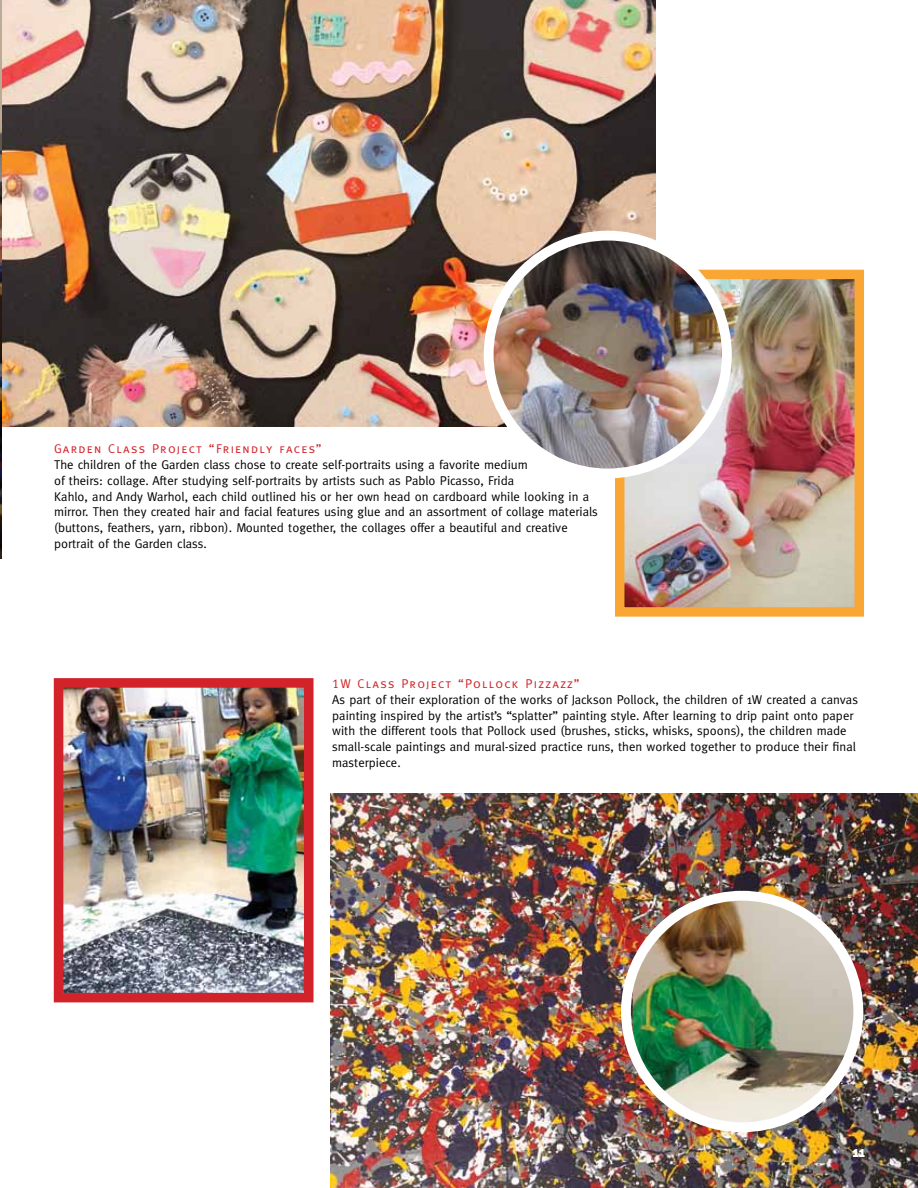
<style>
.page{position:relative;width:918px;height:1188px;background:#fff}
.page>*{position:absolute;margin:0;border:0;box-sizing:border-box;transform-origin:0 0}
.t1{font:900 15px "Meta Plus";color:#fff}
.t2{font:12.75px/15.8px "Meta";color:#000}
.t3{font:12.75px "Meta Caps";letter-spacing:.1em;color:#d2232a}
</style>
<div class="page">
<img style="left:331px;top:793px;width:586px;height:395px">
<img style="left:1px;top:0;width:655px;height:426px">
<img style="left:65px;top:689px;width:238px;height:302px">
<div style="left:54px;top:678px;width:260px;height:324px;border:10px solid #d2232a"></div>
<img style="left:625px;top:280px;width:229px;height:327px">
<div style="left:615px;top:270px;width:249px;height:347px;border:9px solid #faa634"></div>
<img style="left:489px;top:236px;width:238px;height:237px;border-radius:119px">
<div style="left:484px;top:231px;width:248px;height:247px;border:10px solid #fff;border-radius:50%"></div>
<img style="left:633px;top:896px;width:225px;height:229px">
<div style="left:621px;top:891px;width:242px;height:241px;border:10px solid #fff;border-radius:50%"></div>
<img style="left:0;top:0;width:1px;height:558px">
<p class="t3" style="left:54px;top:441px;width:269px">Garden Class Project “Friendly faces”</p>
<p class="t2" style="left:54px;top:457px;width:545px">The children of the Garden class chose to create self-portraits using a favorite medium<br>of theirs: collage. After studying self-portraits by artists such as Pablo Picasso, Frida<br>Kahlo, and Andy Warhol, each child outlined his or her own head on cardboard while looking in a mirror. Then they created hair and facial features using glue and an assortment of collage materials (buttons, feathers, yarn, ribbon). Mounted together, the collages offer a beautiful and creative portrait of the Garden class.</p>
<p class="t3" style="left:332px;top:676px;width:249px">1W Class Project “Pollock Pizzazz”</p>
<p class="t2" style="left:332px;top:692px;width:527px">As part of their exploration of the works of Jackson Pollock, the children of 1W created a canvas painting inspired by the artist’s “splatter” painting style. After learning to drip paint onto paper with the different tools that Pollock used (brushes, sticks, whisks, spoons), the children made small-scale paintings and mural-sized practice runs, then worked together to produce their final masterpiece.</p>
<p class="t1" style="left:853px;top:1143px;width:14px">11</p>
</div>
